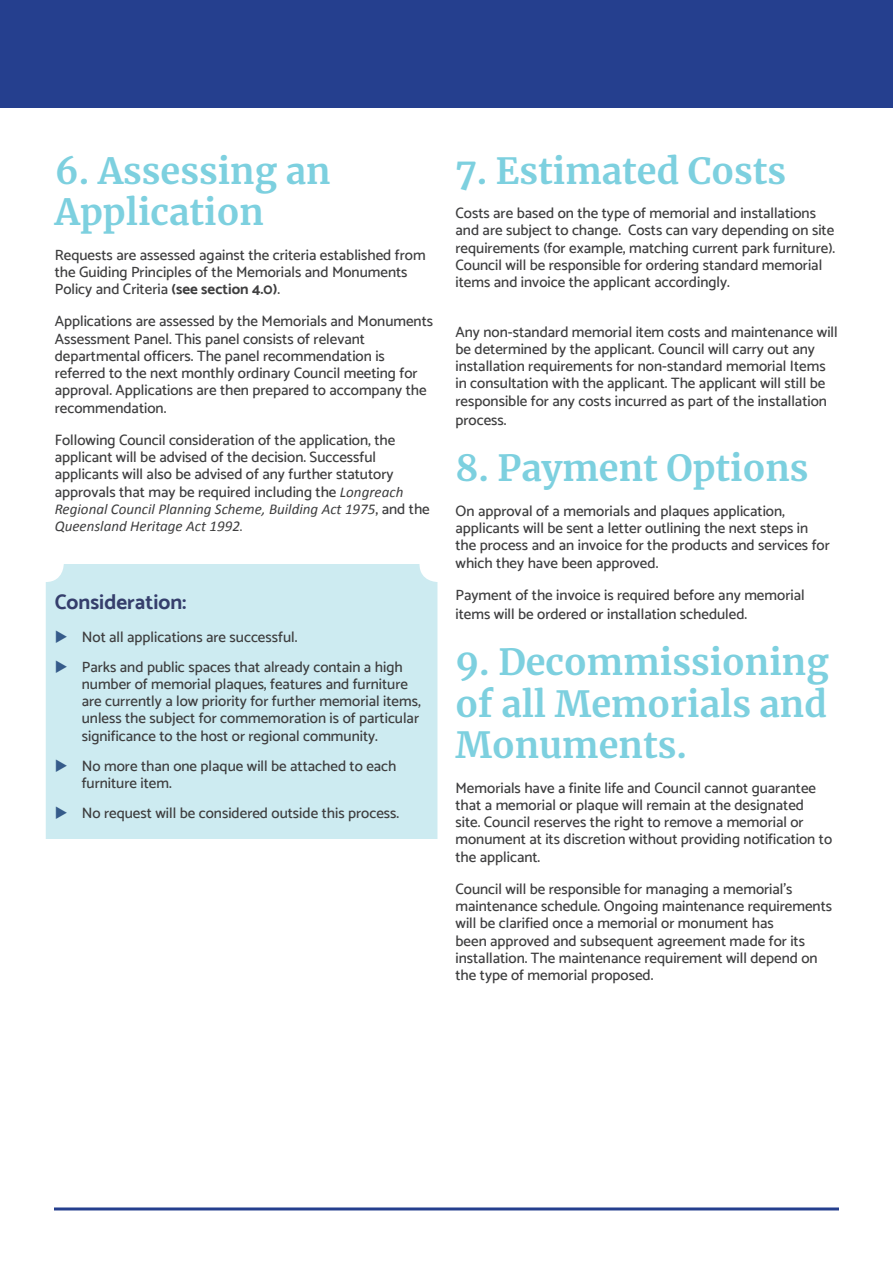
<style>
.page{position:relative;width:893px;height:1263px;background:#fff}
.page>*{position:absolute;margin:0;border:0;box-sizing:border-box;transform-origin:0 0}
.Head{font:700 36px/41.4px "Merriweather";color:#7dd0df}
.Heading_1{font:700 21px "Catamaran";color:#353e6c}
.Body{font:500 15px/17.2px "Catamaran";color:#3e3e3f}
.s1{font-weight:700}
.s2{font-family:"Calibri";font-weight:400;font-style:italic}
.s3{font-weight:400}
</style>
<div class="page">
<div style="left:46px;top:564px;width:391px;height:275px;background:#cdebf1"></div>
<div style="left:0;top:0;width:893px;height:107px;background:#253f8e"></div>
<hr style="left:54px;top:1207px;width:785px;height:3px;background:#253f8e">
<svg style="left:56px;top:630px;width:11px;height:12px"></svg>
<svg style="left:56px;top:660px;width:11px;height:12px"></svg>
<svg style="left:56px;top:759px;width:11px;height:12px"></svg>
<svg style="left:56px;top:806px;width:11px;height:13px"></svg>
<p class="Head" style="left:55px;top:149px;width:277px">6. Assessing an<br>Application</p>
<p class="Body" style="left:55px;top:246px;width:372px">Requests are assessed against the criteria established from the Guiding Principles of the Memorials and Monuments<br>Policy and Criteria <span class="s1">(see section 4.0)</span>.</p>
<p class="Body" style="left:55px;top:313px;width:380px">Applications are assessed by the Memorials and Monuments Assessment Panel. This panel consists of relevant departmental officers. The panel recommendation is referred to the next monthly ordinary Council meeting for approval. Applications are then prepared to accompany the recommendation.</p>
<p class="Body" style="left:55px;top:431px;width:377px">Following Council consideration of the application, the applicant will be advised of the decision. Successful applicants will also be advised of any further statutory approvals that may be required including the <span class="s2">Longreach Regional Council Planning Scheme, Building Act 1975</span>, and the <span class="s2">Queensland Heritage Act 1992</span><span class="s3">.</span></p>
<p class="Heading_1" style="left:55px;top:590px;width:133px">Consideration:</p>
<p class="Body" style="left:82px;top:628px;width:217px">Not all applications are successful.</p>
<p class="Body" style="left:82px;top:658px;width:341px">Parks and public spaces that already contain a high number of memorial plaques, features and furniture are currently a low priority for further memorial items, unless the subject for commemoration is of particular significance to the host or regional community.</p>
<p class="Body" style="left:82px;top:757px;width:316px">No more than one plaque will be attached to each furniture item.</p>
<p class="Body" style="left:82px;top:804px;width:319px">No request will be considered outside this process.</p>
<p class="Head" style="left:455px;top:149px;width:332px">7. Estimated Costs</p>
<p class="Body" style="left:455px;top:204px;width:381px">Costs are based on the type of memorial and installations and are subject to change. Costs can vary depending on site requirements (for example, matching current park furniture).<br>Council will be responsible for ordering standard memorial items and invoice the applicant accordingly.</p>
<p class="Body" style="left:455px;top:323px;width:384px">Any non-standard memorial item costs and maintenance will be determined by the applicant. Council will carry out any installation requirements for non-standard memorial Items in consultation with the applicant. The applicant will still be responsible for any costs incurred as part of the installation</p>
<p class="Body" style="left:455px;top:411px;width:53px">process.</p>
<p class="Head" style="left:455px;top:446px;width:355px">8. Payment Options</p>
<p class="Body" style="left:455px;top:502px;width:376px">On approval of a memorials and plaques application, applicants will be sent a letter outlining the next steps in the process and an invoice for the products and services for which they have been approved.</p>
<p class="Body" style="left:455px;top:585px;width:351px;line-height:18.9px">Payment of the invoice is required before any memorial items will be ordered or installation scheduled.</p>
<p class="Head" style="left:455px;top:640px;width:375px;text-align:justify">9. Decommissioning of all Memorials and Monuments.</p>
<p class="Body" style="left:455px;top:779px;width:378px">Memorials have a finite life and Council cannot guarantee that a memorial or plaque will remain at the designated site. Council reserves the right to remove a memorial or monument at its discretion without providing notification to the applicant.</p>
<p class="Body" style="left:455px;top:880px;width:378px">Council will be responsible for managing a memorial’s maintenance schedule. Ongoing maintenance requirements will be clarified once a memorial or monument has<br>been approved and subsequent agreement made for its installation. The maintenance requirement will depend on the type of memorial proposed.</p>
</div>
